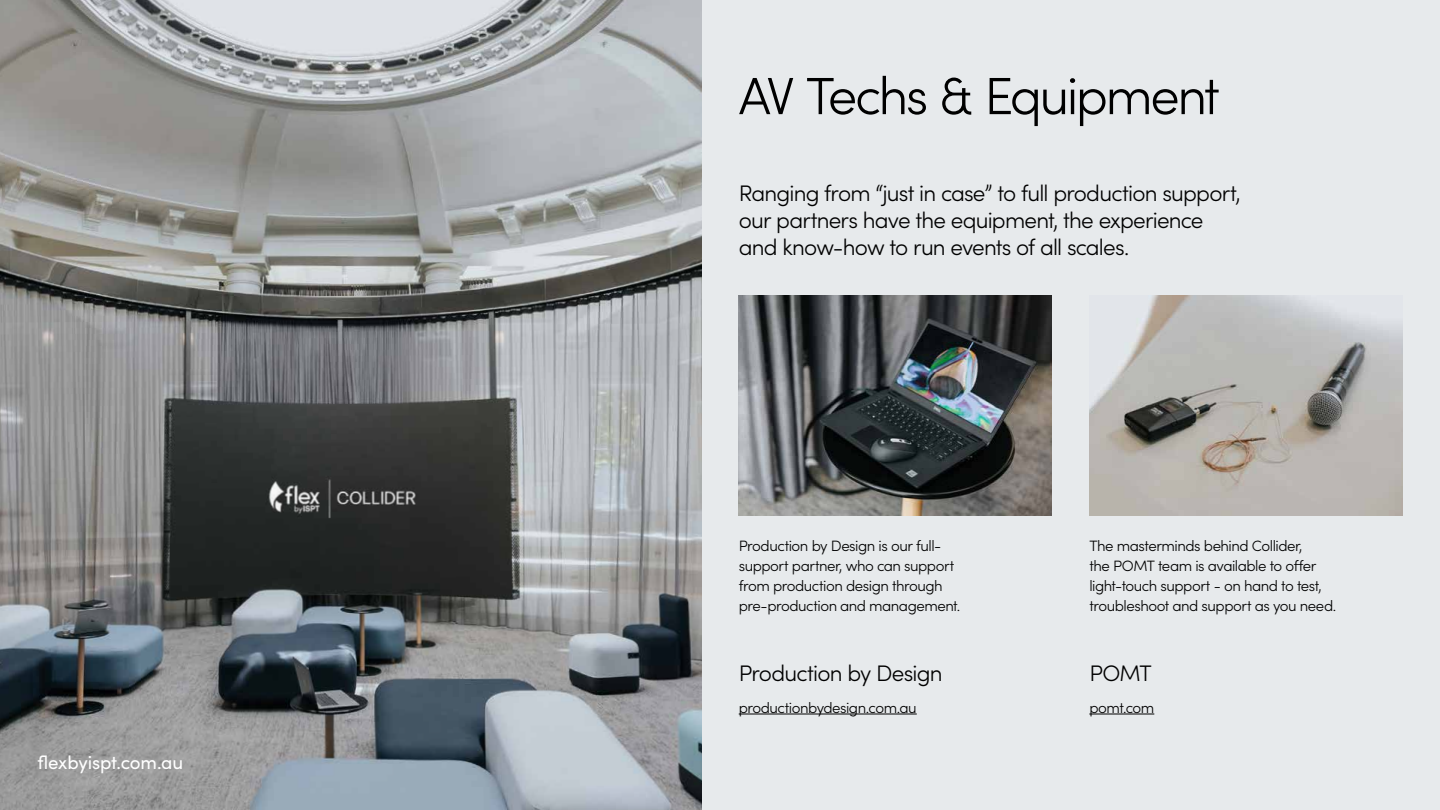
<style>
.page{position:relative;width:1440px;height:810px;background:#e7eaec}
.page>*{position:absolute;margin:0;border:0;box-sizing:border-box;transform-origin:0 0}
.t1{font:300 52.5px "Sofia Pro";letter-spacing:-.05em;color:#000}
.t2{font:300 22.5px/27px "Sofia Pro";letter-spacing:-.035em;color:#000}
.t3{font:18.75px "Sofia Pro";letter-spacing:-.01em;color:#fff}
.t4{font:300 15px/20.2px "Sofia Pro";letter-spacing:-.03em;color:#000}
</style>
<div class="page">
<img style="left:0;top:0;width:701px;height:810px">
<img style="left:1089px;top:295px;width:313px;height:220px">
<img style="left:739px;top:295px;width:313px;height:220px">
<hr style="left:1089px;top:714px;width:65px;height:1px;background:#000">
<hr style="left:739px;top:714px;width:178px;height:1px;background:#000">
<p class="t3" style="left:38px;top:748px;width:147px">flexbyispt.com.au</p>
<h1 class="t1" style="left:739px;top:58px;width:482px">AV Techs &amp; Equipment</h1>
<h2 class="t2" style="left:739px;top:179px;width:503px">Ranging from “just in case” to full production support, our partners have the equipment, the experience and know-how to run events of all scales.</h2>
<p class="t4" style="left:739px;top:534px;width:223px">Production by Design is our full&shy;support partner, who can support from production design through pre-production and management.</p>
<p class="t4" style="left:1089px;top:534px;width:248px">The masterminds behind Collider,<br>the POMT team is available to offer light-touch support - on hand to test, troubleshoot and support as you need.</p>
<h2 class="t2" style="left:739px;top:658px;width:205px">Production by Design</h2>
<p class="t4" style="left:739px;top:696px;width:180px">productionbydesign.com.au</p>
<h2 class="t2" style="left:1089px;top:658px;width:64px">POMT</h2>
<p class="t4" style="left:1089px;top:696px;width:66px">pomt.com</p>
</div>
